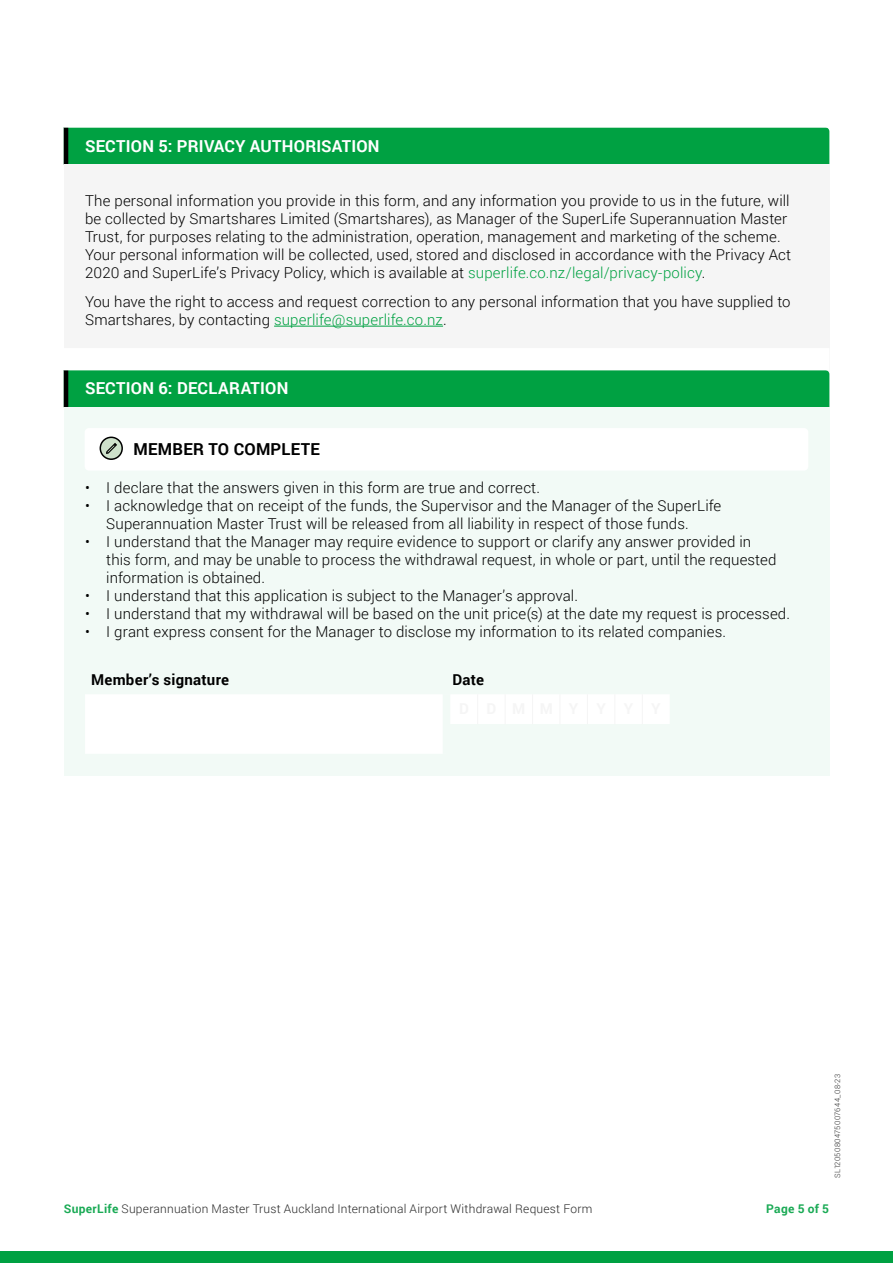
<style>
.page{position:relative;width:893px;height:1263px;background:#fff}
.page>*{position:absolute;margin:0;border:0;box-sizing:border-box;transform-origin:0 0}
.Section_header{font:700 16.5px "Roboto";letter-spacing:.015em;color:#fff}
.Completion_infobox_i{font:700 16.5px "Roboto";letter-spacing:.015em;color:#000}
.Body_bullets__shadin{font:300 15px/18px "Roboto";letter-spacing:.01em;color:#000}
.Body__shading_grey{font:300 15px/18px "Roboto";letter-spacing:.01em;color:#000}
.Field_Name{font:700 15px "Roboto";letter-spacing:.02em;color:#000}
.t1{font:300 12px "Roboto";letter-spacing:.02em;color:#292929}
.t2{font:700 12px "Roboto";color:#1aaa55}
.t3{font:300 7.5px "Roboto";letter-spacing:.035em;color:#292929}
.s1{color:#00a142}
.s2{font-weight:700;color:#1aaa55}
</style>
<div class="page">
<div style="left:0;top:1251px;width:893px;height:12px;background:#00a142"></div>
<div style="left:68px;top:128px;width:761px;height:36px;background:#00a142"></div>
<hr style="left:64px;top:127px;width:4px;height:37px;background:#000">
<div style="left:64px;top:105px;width:765px;height:23px;background:#fff"></div>
<div style="left:64px;top:164px;width:765px;height:611px;background:#f5f5f5"></div>
<hr style="left:274px;top:326px;width:169px;height:1px;background:#00a142">
<div style="left:68px;top:370px;width:761px;height:37px;background:#00a142"></div>
<hr style="left:64px;top:370px;width:4px;height:37px;background:#000">
<div style="left:64px;top:348px;width:765px;height:22px;background:#fff"></div>
<div style="left:64px;top:407px;width:765px;height:368px;background:#f2faf6"></div>
<div style="left:85px;top:428px;width:723px;height:43px;background:#fff;border-radius:4px"></div>
<svg style="left:85px;top:695px;width:584px;height:58px"></svg>
<div style="left:443px;top:694px;width:7px;height:30px;background:#f2faf6"></div>
<div style="left:443px;top:724px;width:7px;height:30px;background:#f2faf6"></div>
<hr style="left:477px;top:694px;width:1px;height:30px;background:#f5f5f5">
<hr style="left:505px;top:694px;width:1px;height:30px;background:#f5f5f5">
<hr style="left:532px;top:694px;width:1px;height:30px;background:#f5f5f5">
<hr style="left:560px;top:694px;width:1px;height:30px;background:#f5f5f5">
<hr style="left:587px;top:694px;width:1px;height:30px;background:#f5f5f5">
<hr style="left:614px;top:694px;width:1px;height:30px;background:#f5f5f5">
<hr style="left:642px;top:694px;width:1px;height:30px;background:#f5f5f5">
<svg style="left:100px;top:437px;width:22px;height:22px"></svg>
<div style="left:100px;top:437px;width:23px;height:23px;border:2px solid #000;border-radius:50%"></div>
<svg style="left:105px;top:442px;width:13px;height:13px"></svg>
<h1 class="Section_header" style="left:85px;top:134px;width:267px">Section 5: PRIVACY AUTHORISATION</h1>
<p class="Body__shading_grey" style="left:85px;top:192px;width:708px">The personal information you provide in this form, and any information you provide to us in the future, will be collected by Smartshares Limited (Smartshares), as Manager of the SuperLife Superannuation Master Trust, for purposes relating to the administration, operation, management and marketing of the scheme.<br>Your personal information will be collected, used, stored and disclosed in accordance with the Privacy Act 2020 and SuperLife’s Privacy Policy, which is available at <span class="s1">superlife.co.nz/legal/privacy-policy</span>.</p>
<p class="Body__shading_grey" style="left:85px;top:292px;width:707px">You have the right to access and request correction to any personal information that you have supplied to<br>Smartshares, by contacting <span class="s1">superlife@superlife.co.nz</span>.</p>
<h1 class="Section_header" style="left:85px;top:377px;width:176px">Section 6: DECLARATION</h1>
<p class="Completion_infobox_i" style="left:134px;top:438px;width:168px">MEMBER TO COMPLETE</p>
<p class="Body_bullets__shadin" style="left:85px;top:478px;width:457px">• I declare that the answers given in this form are true and correct.</p>
<p class="Body_bullets__shadin" style="left:106px;top:496px;width:617px;text-indent:-21px">• I acknowledge that on receipt of the funds, the Supervisor and the Manager of the SuperLife<br>Superannuation Master Trust will be released from all liability in respect of those funds.</p>
<p class="Body_bullets__shadin" style="left:106px;top:532px;width:672px;text-indent:-21px">• I understand that the Manager may require evidence to support or clarify any answer provided in this form, and may be unable to process the withdrawal request, in whole or part, until the requested information is obtained.</p>
<p class="Body_bullets__shadin" style="left:85px;top:586px;width:494px">• I understand that this application is subject to the Manager’s approval.</p>
<p class="Body_bullets__shadin" style="left:85px;top:604px;width:707px">• I understand that my withdrawal will be based on the unit price(s) at the date my request is processed.</p>
<p class="Body_bullets__shadin" style="left:85px;top:622px;width:643px">• I grant express consent for the Manager to disclose my information to its related companies.</p>
<p class="Field_Name" style="left:91px;top:669px;width:140px">Member’s signature</p>
<p class="Field_Name" style="left:452px;top:669px;width:33px">Date</p>
<p class="t3" style="left:832px;top:1178px;width:105px;rotate:-90deg">SL1205080475007644_08-23</p>
<p class="t1" style="left:64px;top:1200px;width:530px"><span class="s2">SuperLife</span> Superannuation Master Trust Auckland International Airport Withdrawal Request Form</p>
<p class="t2" style="left:766px;top:1200px;width:64px">Page 5 of 5</p>
</div>
